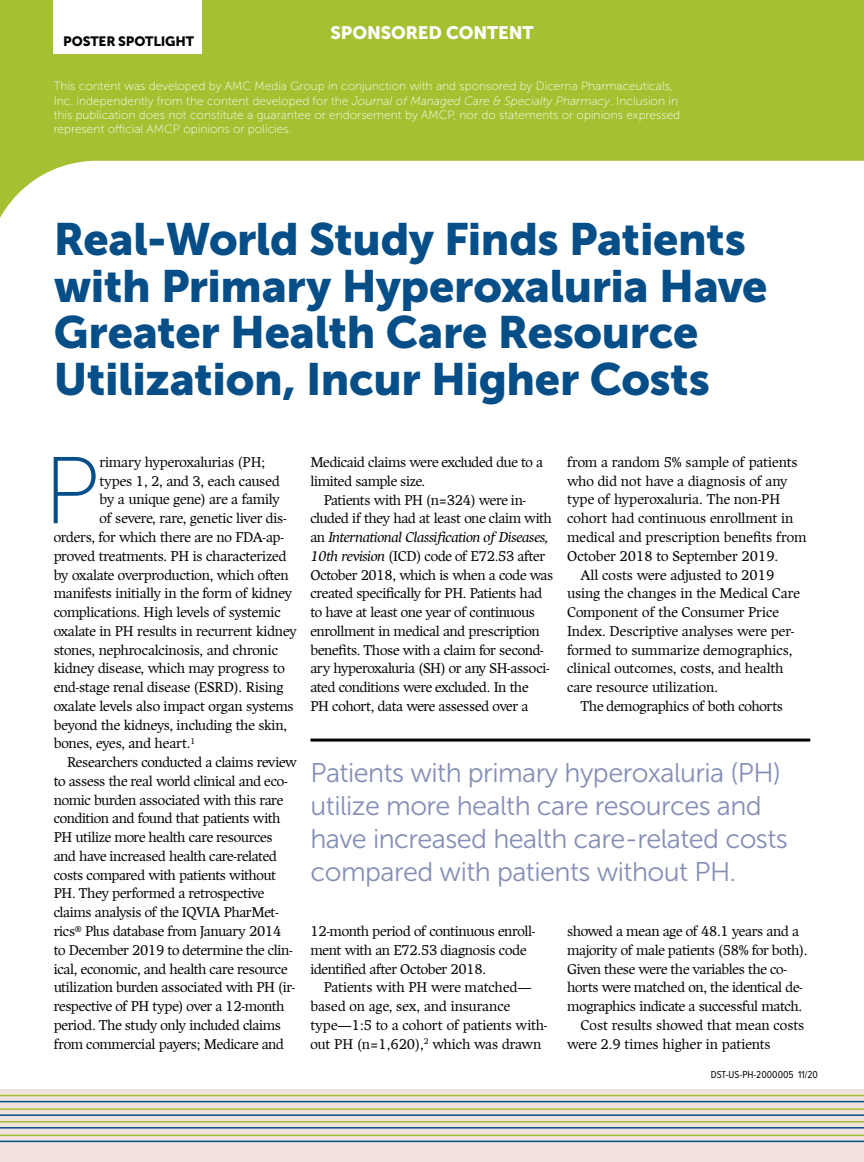
<style>
.page{position:relative;width:864px;height:1162px;background:#fff}
.page>*{position:absolute;margin:0;border:0;box-sizing:border-box;transform-origin:0 0}
.t1{font:94.65px "Museo Sans 100";color:#064e87}
.t2{font:45px/46.5px "Museo Sans 900";letter-spacing:-.01em;color:#064e87}
.t3{font:27px/33px "Museo Sans 300";letter-spacing:-.02em;color:#848fb5}
.t4{font:18px "Museo Sans 900";letter-spacing:-.005em;color:#fff}
.t5{font:300 14.25px/18.8px "Harfang";letter-spacing:-.02em;color:#040503}
.t6{font:300 14.25px "Harfang";color:#040503}
.t7{font:13.5px "Museo Sans 900";letter-spacing:-.01em;color:#040503}
.t8{font:12px/14.4px "Museo Sans 100";color:#fff}
.t9{font:10.5px "Proxima Nova Cond";color:#040503}
.s1{font-style:italic}
</style>
<div class="page">
<div style="left:0;top:0;width:863px;height:1161px;background:#a5c132"></div>
<div style="left:0;top:161px;width:863px;height:927px;background:#fff"></div>
<div style="left:54px;top:0;width:148px;height:54px;background:#fff"></div>
<div style="left:0;top:1088px;width:863px;height:73px;background:#f1e2e0"></div>
<svg style="left:0;top:1094px;width:863px;height:47px"></svg>
<hr style="left:310px;top:738px;width:500px;height:3px;background:#040503">
<p class="t7" style="left:63px;top:33px;width:132px">POSTER SPOTLIGHT</p>
<p class="t4" style="left:330px;top:22px;width:204px">SPONSORED CONTENT</p>
<p class="t8" style="left:54px;top:79px;width:628px">This content was developed by AMC Media Group in conjunction with and sponsored by Dicerna Pharmaceuticals, Inc. independently from the content developed for the <span class="s1">Journal of Managed Care &amp; Specialty Pharmacy</span>. Inclusion in this publication does not constitute a guarantee or endorsement by AMCP, nor do statements or opinions expressed represent official AMCP opinions or policies.</p>
<h2 class="t2" style="left:54px;top:216px;width:715px">Real-World Study Finds Patients with Primary Hyperoxaluria Have<br>Greater Health Care Resource<br>Utilization, Incur Higher Costs</h2>
<h1 class="t1" style="left:43px;top:440px;width:58px">P</h1>
<p class="t5" style="left:99px;top:452px;width:167px">rimary hyperoxalurias (PH;</p>
<p class="t5" style="left:99px;top:471px;width:182px">types 1, 2, and 3, each caused</p>
<p class="t5" style="left:99px;top:490px;width:182px">by a unique gene) are a family</p>
<p class="t5" style="left:99px;top:509px;width:189px">of severe, rare, genetic liver dis-</p>
<p class="t5" style="left:54px;top:527px;width:232px">orders, for which there are no FDA-ap-</p>
<p class="t5" style="left:54px;top:546px;width:234px">proved treatments. PH is characterized</p>
<p class="t5" style="left:54px;top:565px;width:236px">by oxalate overproduction, which often</p>
<p class="t5" style="left:54px;top:584px;width:240px">manifests initially in the form of kidney</p>
<p class="t5" style="left:54px;top:602px;width:228px">complications. High levels of systemic</p>
<p class="t5" style="left:54px;top:621px;width:245px">oxalate in PH results in recurrent kidney</p>
<p class="t5" style="left:54px;top:640px;width:226px">stones, nephrocalcinosis, and chronic</p>
<p class="t5" style="left:54px;top:659px;width:233px">kidney disease, which may progress to</p>
<p class="t5" style="left:54px;top:677px;width:231px">end-stage renal disease (ESRD). Rising</p>
<p class="t5" style="left:54px;top:696px;width:242px">oxalate levels also impact organ systems</p>
<p class="t5" style="left:54px;top:715px;width:235px">beyond the kidneys, including the skin,</p>
<p class="t5" style="left:54px;top:734px;width:143px">bones, eyes, and heart.<sup>1</sup></p>
<p class="t5" style="left:67px;top:752px;width:231px">Researchers conducted a claims review</p>
<p class="t5" style="left:54px;top:771px;width:235px">to assess the real world clinical and eco-</p>
<p class="t5" style="left:54px;top:790px;width:231px">nomic burden associated with this rare</p>
<p class="t5" style="left:54px;top:809px;width:228px">condition and found that patients with</p>
<p class="t5" style="left:54px;top:827px;width:220px">PH utilize more health care resources</p>
<p class="t5" style="left:54px;top:846px;width:225px">and have increased health care-related</p>
<p class="t5" style="left:54px;top:865px;width:224px">costs compared with patients without</p>
<p class="t5" style="left:54px;top:884px;width:212px">PH. They performed a retrospective</p>
<p class="t5" style="left:54px;top:902px;width:226px">claims analysis of the IQVIA PharMet-</p>
<p class="t5" style="left:54px;top:921px;width:229px">rics® Plus database from January 2014</p>
<p class="t5" style="left:54px;top:940px;width:240px">to December 2019 to determine the clin-</p>
<p class="t5" style="left:54px;top:959px;width:235px">ical, economic, and health care resource</p>
<p class="t5" style="left:54px;top:977px;width:243px">utilization burden associated with PH (ir-</p>
<p class="t5" style="left:54px;top:996px;width:232px">respective of PH type) over a 12-month</p>
<p class="t5" style="left:54px;top:1015px;width:229px">period. The study only included claims</p>
<p class="t5" style="left:54px;top:1034px;width:232px">from commercial payers; Medicare and</p>
<p class="t5" style="left:310px;top:452px;width:234px">Medicaid claims were excluded due to a limited sample size.</p>
<p class="t5" style="left:310px;top:490px;width:244px;text-indent:13px">Patients with PH (n=324) were in&shy;cluded if they had at least one claim with an <span class="s1">International Classification of Diseases, 10th revision</span> (ICD) code of E72.53 after October 2018, which is when a code was created specifically for PH. Patients had to have at least one year of continuous enrollment in medical and prescription benefits. Those with a claim for second&shy;ary hyperoxaluria (SH) or any SH-associ&shy;ated conditions were excluded. In the<br>PH cohort, data were assessed over a</p>
<p class="t5" style="left:567px;top:452px;width:232px">from a random 5% sample of patients</p>
<p class="t5" style="left:567px;top:471px;width:222px">who did not have a diagnosis of any</p>
<p class="t5" style="left:567px;top:490px;width:215px">type of hyperoxaluria. The non-PH</p>
<p class="t5" style="left:567px;top:509px;width:228px">cohort had continuous enrollment in</p>
<p class="t6" style="left:567px;top:528px;width:241px">medical and prescription benefits from</p>
<p class="t6" style="left:567px;top:547px;width:213px">October 2018 to September 2019.</p>
<p class="t5" style="left:580px;top:565px;width:195px">All costs were adjusted to 2019</p>
<p class="t5" style="left:567px;top:584px;width:234px">using the changes in the Medical Care</p>
<p class="t5" style="left:567px;top:602px;width:213px">Component of the Consumer Price</p>
<p class="t5" style="left:567px;top:621px;width:229px">Index. Descriptive analyses were per-</p>
<p class="t6" style="left:567px;top:641px;width:227px">formed to summarize demographics,</p>
<p class="t5" style="left:567px;top:659px;width:218px">clinical outcomes, costs, and health</p>
<p class="t5" style="left:567px;top:677px;width:152px">care resource utilization.</p>
<p class="t5" style="left:580px;top:696px;width:204px">The demographics of both cohorts</p>
<h3 class="t3" style="left:310px;top:756px;width:479px">Patients with primary hyperoxaluria (PH) utilize more health care resources and have increased health care-related costs compared with patients without PH.</h3>
<p class="t5" style="left:310px;top:921px;width:226px">12-month period of continuous enroll&shy;ment with an E72.53 diagnosis code identified after October 2018.</p>
<p class="t5" style="left:310px;top:977px;width:238px;text-indent:13px">Patients with PH were matched— based on age, sex, and insurance type—1:5 to a cohort of patients with&shy;out PH (n=1,620),<sup>2</sup> which was drawn</p>
<p class="t5" style="left:567px;top:921px;width:233px">showed a mean age of 48.1 years and a</p>
<p class="t5" style="left:567px;top:940px;width:242px">majority of male patients (58% for both).</p>
<p class="t5" style="left:567px;top:959px;width:221px">Given these were the variables the co-</p>
<p class="t5" style="left:567px;top:977px;width:237px">horts were matched on, the identical de-</p>
<p class="t5" style="left:567px;top:996px;width:236px">mographics indicate a successful match.</p>
<p class="t5" style="left:580px;top:1015px;width:225px">Cost results showed that mean costs</p>
<p class="t5" style="left:567px;top:1034px;width:205px">were 2.9 times higher in patients</p>
<p class="t9" style="left:710px;top:1069px;width:109px">DST-US-PH-2000005 11/20</p>
</div>
